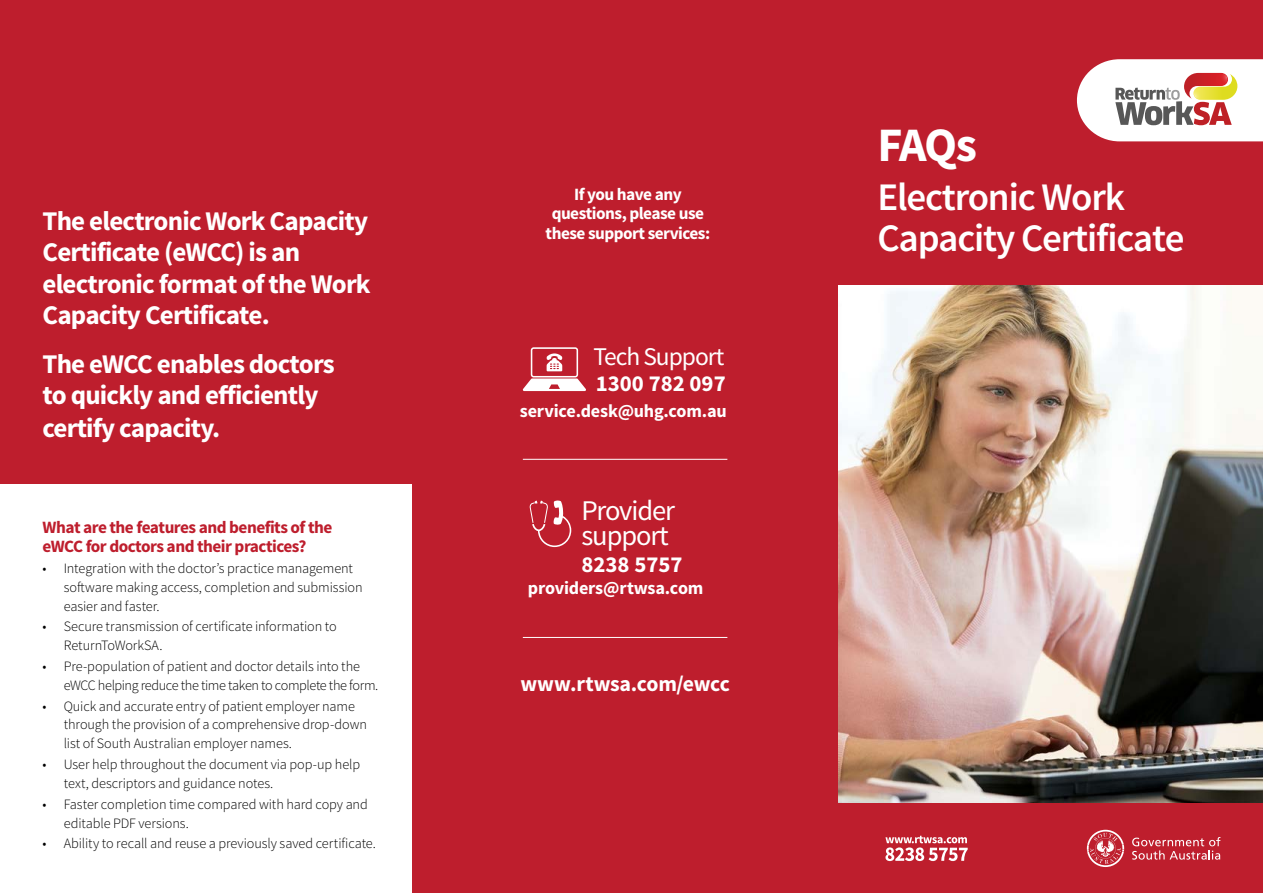
<style>
.page{position:relative;width:1263px;height:893px;background:#fff}
.page>*{position:absolute;margin:0;border:0;box-sizing:border-box;transform-origin:0 0}
.t1{font:700 48px "Source Sans Pro";color:#fff}
.t2{font:600 39px/40.5px "Source Sans Pro";letter-spacing:-.03em;color:#fff}
.t3{font:28.5px/25.5px "Source Sans Pro";letter-spacing:-.04em;color:#fff}
.t4{font:700 27px/31.5px "Source Sans Pro";letter-spacing:-.03em;color:#fff}
.t5{font:25.5px "Source Sans Pro";letter-spacing:-.04em;color:#fff}
.t6{font:700 22.8px "Source Sans Pro";color:#fff}
.t7{font:700 21.75px "Source Sans Pro";letter-spacing:-.015em;color:#fff}
.t8{font:700 18.15px "Source Sans Pro";letter-spacing:-.01em;color:#fff}
.t9{font:700 17.25px/19.5px "Source Sans Pro";letter-spacing:-.03em;color:#be1e2d}
.t10{font:700 17.25px/19.5px "Source Sans Pro";letter-spacing:-.03em;color:#fff;text-align:center}
.t11{font:300 14.25px/18.8px "Source Sans Pro";letter-spacing:-.01em;color:#000}
</style>
<div class="page">
<div style="left:412px;top:0;width:430px;height:893px;background:#be1e2d"></div>
<div style="left:0;top:0;width:449px;height:484px;background:#be1e2d"></div>
<img style="left:838px;top:285px;width:425px;height:519px">
<div style="left:792px;top:0;width:471px;height:285px;background:#be1e2d"></div>
<div style="left:838px;top:804px;width:425px;height:89px;background:#be1e2d"></div>
<svg style="left:1132px;top:837px;width:88px;height:23px"></svg>
<svg style="left:1087px;top:830px;width:37px;height:37px"></svg>
<svg style="left:1077px;top:59px;width:186px;height:82px;background:#e5d0cb"></svg>
<svg style="left:529px;top:500px;width:42px;height:47px"></svg>
<svg style="left:522px;top:347px;width:64px;height:44px"></svg>
<hr style="left:523px;top:459px;width:204px;height:1px;background:#fff">
<hr style="left:523px;top:637px;width:204px;height:1px;background:#fff">
<svg style="left:885px;top:836px;width:83px;height:25px"></svg>
<h3 class="t4" style="left:43px;top:206px;width:330px">The electronic Work Capacity<br>Certificate (eWCC) is an electronic format of the Work<br>Capacity Certificate.</h3>
<h3 class="t4" style="left:43px;top:349px;width:294px;line-height:32px">The eWCC enables doctors to quickly and efficiently certify capacity.</h3>
<p class="t9" style="left:43px;top:518px;width:291px">What are the features and benefits of the eWCC for doctors and their practices?</p>
<p class="t11" style="left:64px;top:559px;width:300px;text-indent:-21px">• Integration with the doctor’s practice management software making access, completion and submission easier and faster.</p>
<p class="t11" style="left:64px;top:617px;width:274px;text-indent:-21px">• Secure transmission of certificate information to<br>ReturnToWorkSA.</p>
<p class="t11" style="left:64px;top:657px;width:316px;text-indent:-21px">• Pre-population of patient and doctor details into the eWCC helping reduce the time taken to complete the form.</p>
<p class="t11" style="left:64px;top:697px;width:305px;text-indent:-21px">• Quick and accurate entry of patient employer name through the provision of a comprehensive drop‑down list of South Australian employer names.</p>
<p class="t11" style="left:64px;top:755px;width:298px;text-indent:-21px">• User help throughout the document via pop-up help text, descriptors and guidance notes.</p>
<p class="t11" style="left:64px;top:795px;width:306px;text-indent:-21px">• Faster completion time compared with hard copy and editable PDF versions.</p>
<p class="t11" style="left:43px;top:834px;width:335px">• Ability to recall and reuse a previously saved certificate.</p>
<p class="t10" style="left:546px;top:185px;width:166px">If you have any questions, please use these support services:</p>
<h3 class="t5" style="left:593px;top:340px;width:132px">Tech Support</h3>
<h3 class="t6" style="left:596px;top:369px;width:131px">1300 782 097</h3>
<p class="t8" style="left:520px;top:399px;width:208px">service.desk@uhg.com.au</p>
<h3 class="t3" style="left:581px;top:498px;width:95px">Provider support</h3>
<h3 class="t6" style="left:581px;top:550px;width:103px">8238 5757</h3>
<p class="t8" style="left:528px;top:577px;width:177px">providers@rtwsa.com</p>
<h3 class="t7" style="left:520px;top:670px;width:211px">www.rtwsa.com/ewcc</h3>
<h1 class="t1" style="left:877px;top:115px;width:101px">FAQs</h1>
<h2 class="t2" style="left:877px;top:178px;width:309px">Electronic Work<br>Capacity Certificate</h2>
</div>
